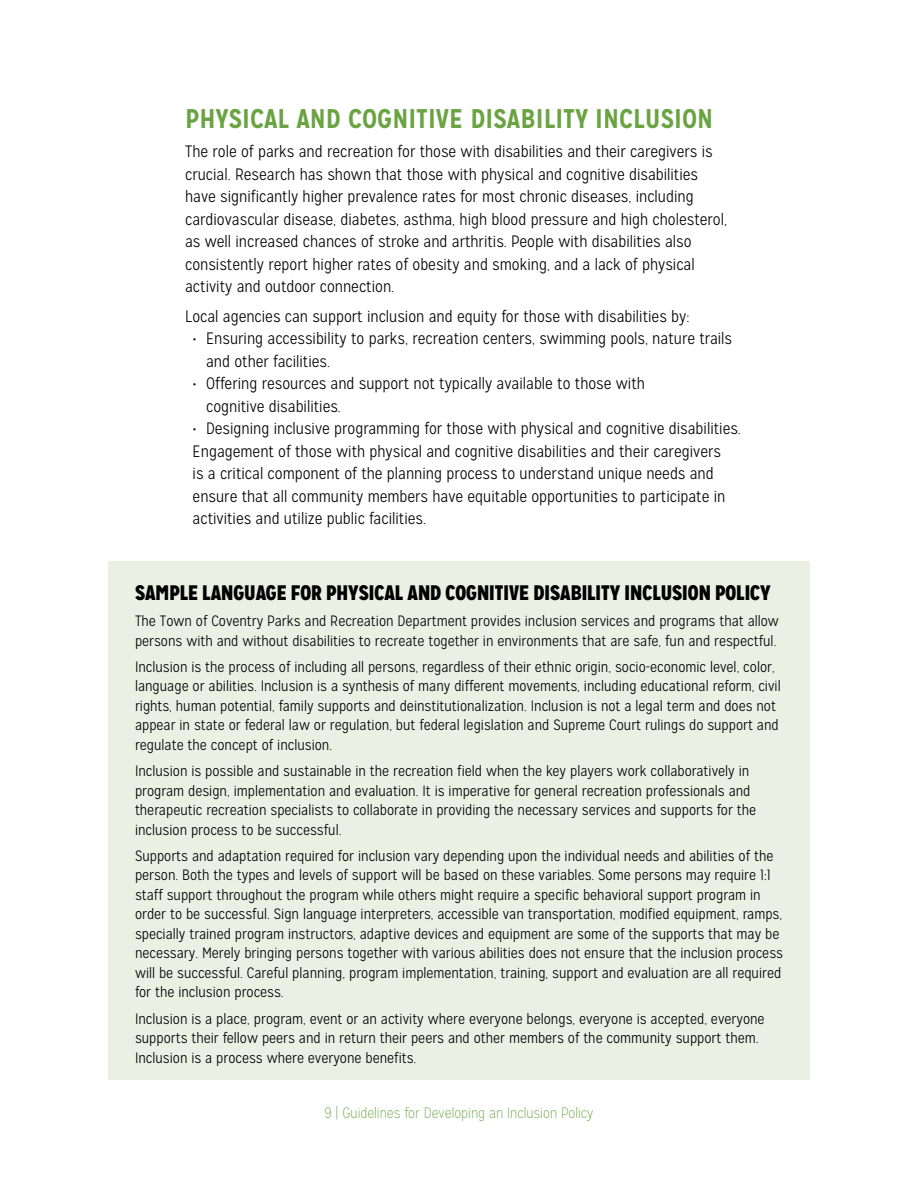
<style>
.page{position:relative;width:918px;height:1188px;background:#fff}
.page>*{position:absolute;margin:0;border:0;box-sizing:border-box;transform-origin:0 0}
.t1{font:700 27px "Mission Gothic";color:#6aa342}
.t2{font:900 21px "Mission Gothic";color:#000}
.t3{font:300 16.5px/22.5px "Mission Gothic";color:#000}
.t4{font:300 15px/19.5px "Mission Gothic";color:#000}
.t5{font:100 15px "Mission Gothic";color:#6aa342}
</style>
<div class="page">
<div style="left:108px;top:562px;width:702px;height:518px;background:#ecf0e4"></div>
<h1 class="t1" style="left:185px;top:102px;width:530px">PHYSICAL AND COGNITIVE DISABILITY INCLUSION</h1>
<p class="t3" style="left:185px;top:141px;width:543px">The role of parks and recreation for those with disabilities and their caregivers is crucial. Research has shown that those with physical and cognitive disabilities have significantly higher prevalence rates for most chronic diseases, including cardiovascular disease, diabetes, asthma, high blood pressure and high cholesterol, as well increased chances of stroke and arthritis. People with disabilities also consistently report higher rates of obesity and smoking, and a lack of physical activity and outdoor connection.</p>
<p class="t3" style="left:185px;top:305px;width:506px">Local agencies can support inclusion and equity for those with disabilities by:</p>
<p class="t3" style="left:206px;top:327px;width:527px;text-indent:-13px">• Ensuring accessibility to parks, recreation centers, swimming pools, nature trails and other facilities.</p>
<p class="t3" style="left:206px;top:372px;width:440px;text-indent:-13px">• Offering resources and support not typically available to those with cognitive disabilities.</p>
<p class="t3" style="left:193px;top:417px;width:550px">• Designing inclusive programming for those with physical and cognitive disabilities.<br>Engagement of those with physical and cognitive disabilities and their caregivers<br>is a critical component of the planning process to understand unique needs and ensure that all community members have equitable opportunities to participate in activities and utilize public facilities.</p>
<h2 class="t2" style="left:135px;top:579px;width:637px">SAMPLE LANGUAGE FOR PHYSICAL AND COGNITIVE DISABILITY INCLUSION POLICY</h2>
<p class="t4" style="left:135px;top:611px;width:646px">The Town of Coventry Parks and Recreation Department provides inclusion services and programs that allow persons with and without disabilities to recreate together in environments that are safe, fun and respectful.</p>
<p class="t4" style="left:135px;top:657px;width:647px">Inclusion is the process of including all persons, regardless of their ethnic origin, socio-economic level, color, language or abilities. Inclusion is a synthesis of many different movements, including educational reform, civil rights, human potential, family supports and deinstitutionalization. Inclusion is not a legal term and does not appear in state or federal law or regulation, but federal legislation and Supreme Court rulings do support and regulate the concept of inclusion.</p>
<p class="t4" style="left:135px;top:761px;width:623px">Inclusion is possible and sustainable in the recreation field when the key players work collaboratively in program design, implementation and evaluation. It is imperative for general recreation professionals and therapeutic recreation specialists to collaborate in providing the necessary services and supports for the inclusion process to be successful.</p>
<p class="t4" style="left:135px;top:846px;width:650px">Supports and adaptation required for inclusion vary depending upon the individual needs and abilities of the person. Both the types and levels of support will be based on these variables. Some persons may require 1:1 staff support throughout the program while others might require a specific behavioral support program in order to be successful. Sign language interpreters, accessible van transportation, modified equipment, ramps, specially trained program instructors, adaptive devices and equipment are some of the supports that may be necessary. Merely bringing persons together with various abilities does not ensure that the inclusion process will be successful. Careful planning, program implementation, training, support and evaluation are all required for the inclusion process.</p>
<p class="t4" style="left:135px;top:1009px;width:631px">Inclusion is a place, program, event or an activity where everyone belongs, everyone is accepted, everyone supports their fellow peers and in return their peers and other members of the community support them.<br>Inclusion is a process where everyone benefits.</p>
<p class="t5" style="left:324px;top:1104px;width:271px">9 | Guidelines for Developing an Inclusion Policy</p>
</div>
